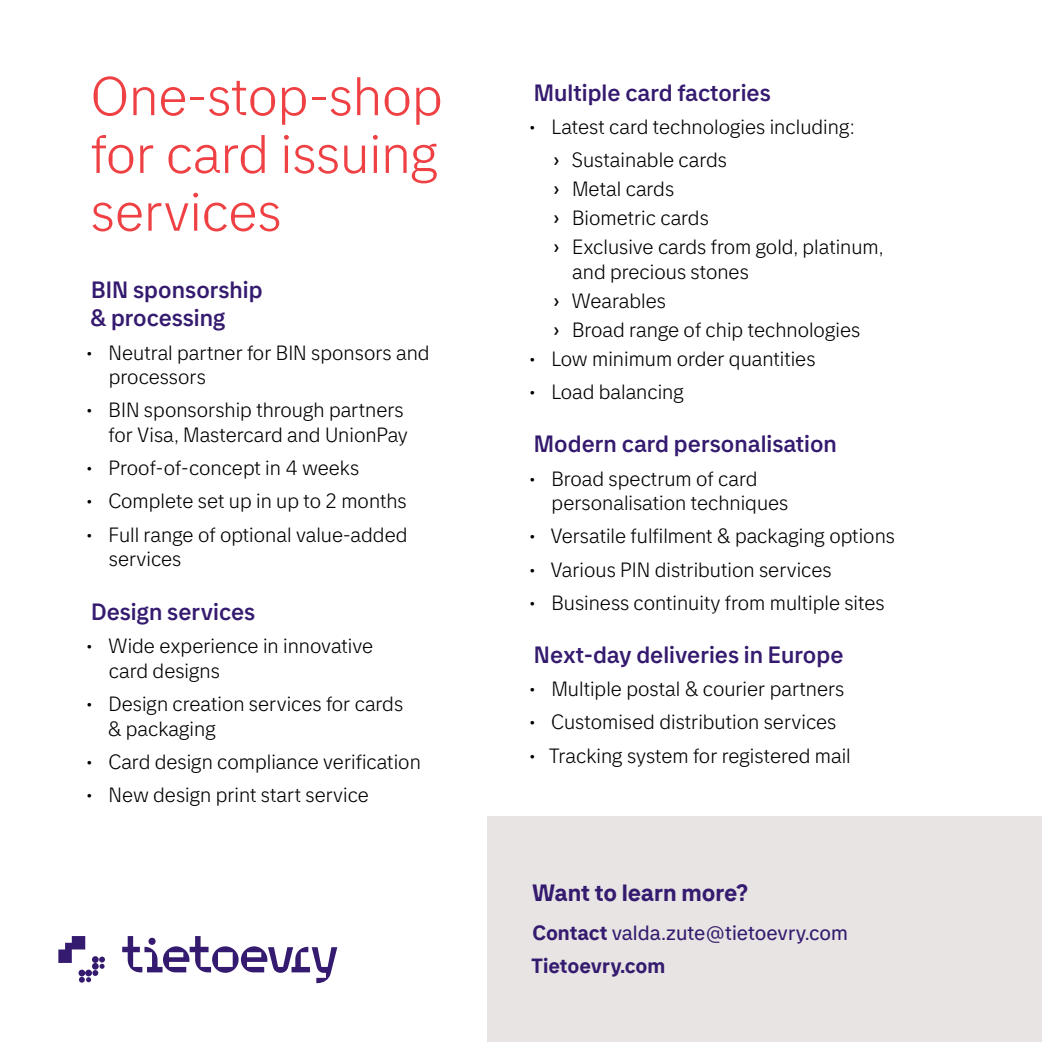
<style>
.page{position:relative;width:1042px;height:1042px;background:#fff}
.page>*{position:absolute;margin:0;border:0;box-sizing:border-box;transform-origin:0 0}
.t1{font:300 54.25px/57.8px "Tietoevry Sans 1";color:#ef4144;text-align:justify}
.t2{font:500 23.62px/28.3px "Tietoevry Sans 1";color:#351b6f}
.t3{font:700 23.62px "Tietoevry Sans 1";color:#351b6f}
.t4{font:300 20.65px/24.8px "Tietoevry Sans 1";color:#000}
.t5{font:20.65px/33.1px "Tietoevry Sans 1";color:#351b6f}
.s1{font-family:"Riona Sans";font-weight:400}
.s2{font-weight:700}
</style>
<div class="page">
<div style="left:488px;top:816px;width:554px;height:226px;background:#e7e4e3"></div>
<svg style="left:58px;top:936px;width:279px;height:47px"></svg>
<h1 class="t1" style="left:91px;top:67px;width:354px">One-stop-shop for card issuing services</h1>
<p class="t2" style="left:90px;top:276px;width:174px">BIN sponsorship &amp; processing</p>
<p class="t4" style="left:109px;top:340px;width:322px;text-indent:-23px">• Neutral partner for BIN sponsors and processors</p>
<p class="t4" style="left:86px;top:398px;width:323px;text-align:right">• BIN sponsorship through partners for Visa, Mastercard and UnionPay</p>
<p class="t4" style="left:86px;top:455px;width:275px">• Proof-of-concept in 4 weeks</p>
<p class="t4" style="left:86px;top:489px;width:322px">• Complete set up in up to 2 months</p>
<p class="t4" style="left:109px;top:522px;width:300px;text-indent:-23px">• Full range of optional value-added services</p>
<p class="t2" style="left:91px;top:597px;width:166px">Design services</p>
<p class="t4" style="left:109px;top:633px;width:266px;text-indent:-23px">• Wide experience in innovative card designs</p>
<p class="t4" style="left:108px;top:691px;width:297px;text-indent:-22px">• Design creation services for cards &amp; packaging</p>
<p class="t4" style="left:86px;top:749px;width:336px">• Card design compliance verification</p>
<p class="t4" style="left:86px;top:782px;width:284px">• New design print start service</p>
<p class="t2" style="left:534px;top:79px;width:238px">Multiple card factories</p>
<p class="t4" style="left:553px;top:110px;width:304px;line-height:33.1px;text-indent:-24px">• Latest card technologies including: <span class="s1">›</span> Sustainable cards</p>
<p class="t4" style="left:553px;top:174px;width:332px;line-height:28.9px"><span class="s1">›</span> Metal cards<br><span class="s1">›</span> Biometric cards<br><span class="s1">›</span> Exclusive cards from gold, platinum,</p>
<p class="t4" style="left:553px;top:257px;width:309px;line-height:28.9px;text-indent:19px">and precious stones<br><span class="s1">›</span> Wearables<br><span class="s1">›</span> Broad range of chip technologies</p>
<p class="t4" style="left:529px;top:346px;width:288px">• Low minimum order quantities</p>
<p class="t4" style="left:529px;top:379px;width:157px">• Load balancing</p>
<p class="t2" style="left:534px;top:430px;width:304px">Modern card personalisation</p>
<p class="t4" style="left:551px;top:466px;width:238px;text-indent:-23px">• Broad spectrum of card personalisation techniques</p>
<p class="t4" style="left:529px;top:524px;width:368px">• Versatile fulfilment &amp; packaging options</p>
<p class="t4" style="left:529px;top:557px;width:304px">• Various PIN distribution services</p>
<p class="t4" style="left:529px;top:590px;width:357px">• Business continuity from multiple sites</p>
<p class="t2" style="left:534px;top:641px;width:311px">Next-day deliveries in Europe</p>
<p class="t4" style="left:529px;top:676px;width:317px">• Multiple postal &amp; courier partners</p>
<p class="t4" style="left:529px;top:710px;width:309px">• Customised distribution services</p>
<p class="t4" style="left:529px;top:743px;width:323px">• Tracking system for registered mail</p>
<p class="t3" style="left:532px;top:877px;width:218px">Want to learn more?</p>
<p class="t5" style="left:531px;top:916px;width:318px"><span class="s2">Contact</span> valda.zute@tietoevry.com<br><span class="s2">Tietoevry.com</span></p>
</div>
